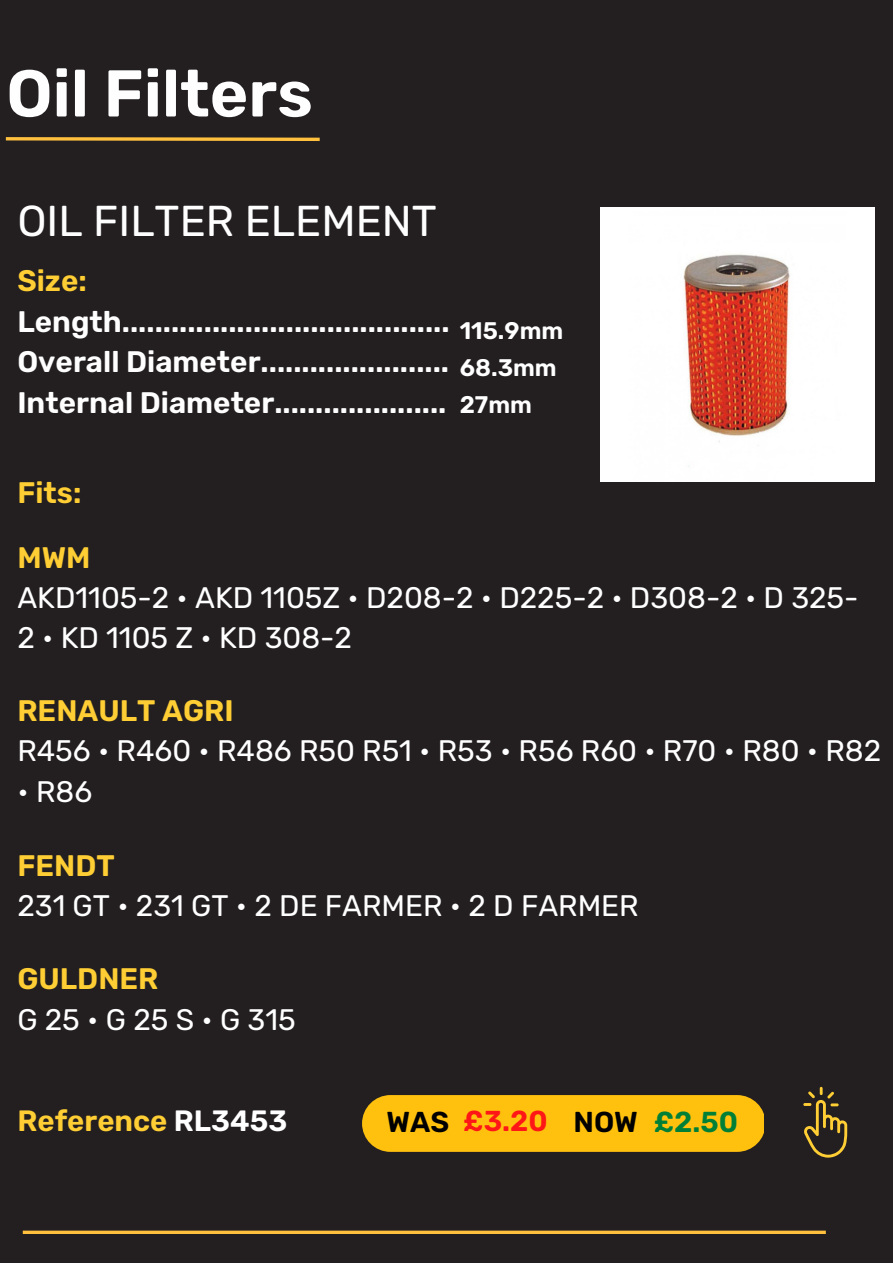
<style>
.page{position:relative;width:893px;height:1264px;background:#fff}
.page>*{position:absolute;margin:0;border:0;box-sizing:border-box;transform-origin:0 0}
.t1{font:600 66px "Rubik";color:#fefefe}
.t2{font:43.2px "Rubik";color:#fefefe}
.t3{font:29.7px/40.5px "Rubik";color:#fff}
.t4{font:600 29.7px/40.5px "Rubik";color:#fefefe;text-align:justify}
.t5{font:600 29.7px "Rubik";color:#ffce34}
.t6{font:600 29.4px "Rubik";color:#ffce34}
.t7{font:600 28.8px "Rubik";color:#000}
.t8{font:600 24px/37px "Rubik";color:#fff}
.s1{color:#fff}
.s2{color:#ff1616}
.s3{color:#008037}
</style>
<div class="page">
<div style="left:0;top:0;width:892px;height:1262px;background:#231f20"></div>
<hr style="left:23px;top:1230px;width:802px;height:3px;background:#ffc03e">
<svg style="left:5px;top:137px;width:315px;height:4px"></svg>
<img style="left:600px;top:207px;width:274px;height:275px">
<div style="left:362px;top:1095px;width:401px;height:56px;background:#ffc10e"></div>
<svg style="left:803px;top:1086px;width:44px;height:71px"></svg>
<h1 class="t1" style="left:6px;top:55px;width:308px">Oil Filters</h1>
<h2 class="t2" style="left:17px;top:195px;width:421px">OIL FILTER ELEMENT</h2>
<p class="t5" style="left:17px;top:263px;width:71px">Size:</p>
<p class="t4" style="left:17px;top:301px;width:434px">Length........................................<br>Overall Diameter.......................<br>Internal Diameter.....................</p>
<p class="t8" style="left:459px;top:312px;width:105px">115.9mm<br>68.3mm<br>27mm</p>
<p class="t5" style="left:17px;top:475px;width:66px">Fits:</p>
<p class="t5" style="left:17px;top:539px;width:75px">MWM</p>
<p class="t3" style="left:17px;top:577px;width:842px">AKD1105-2 • AKD 1105Z • D208-2 • D225-2 • D308-2 • D 325-<br>2 • KD 1105 Z • KD 308-2</p>
<p class="t5" style="left:17px;top:693px;width:218px">RENAULT AGRI</p>
<p class="t3" style="left:17px;top:730px;width:865px">R456 • R460 • R486 R50 R51 • R53 • R56 R60 • R70 • R80 • R82</p>
<p class="t3" style="left:17px;top:771px;width:76px">• R86</p>
<p class="t5" style="left:17px;top:847px;width:99px">FENDT</p>
<p class="t3" style="left:17px;top:885px;width:622px">231 GT • 231 GT • 2 DE FARMER • 2 D FARMER</p>
<p class="t5" style="left:17px;top:961px;width:143px">GULDNER</p>
<p class="t3" style="left:17px;top:999px;width:280px">G 25 • G 25 S • G 315</p>
<p class="t6" style="left:17px;top:1103px;width:271px">Reference <span class="s1">RL3453</span></p>
<p class="t7" style="left:386px;top:1104px;width:353px">WAS <span class="s2">£3.20</span> NOW <span class="s3">£2.50</span></p>
</div>
